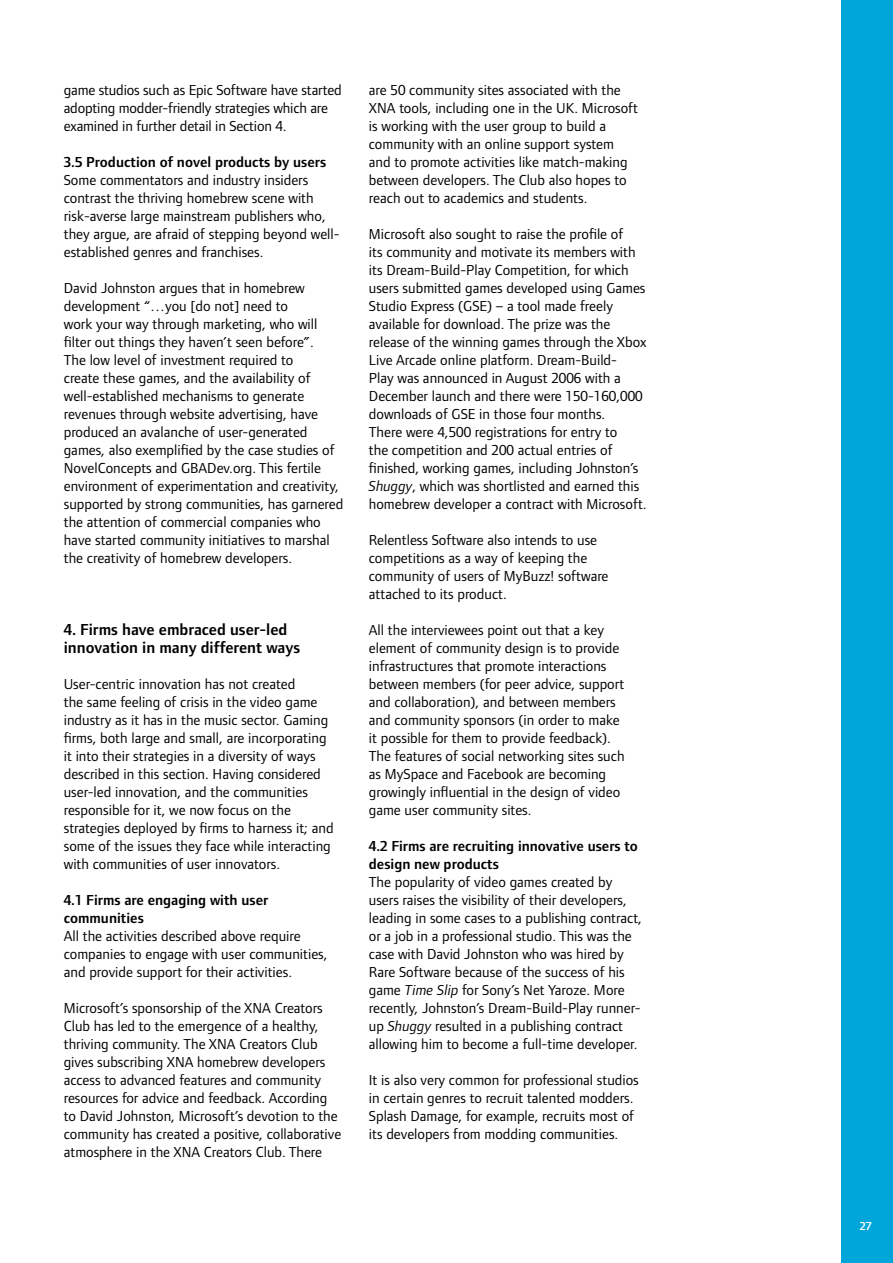
<style>
.page{position:relative;width:893px;height:1263px;background:#fff}
.page>*{position:absolute;margin:0;border:0;box-sizing:border-box;transform-origin:0 0}
.t1{font:600 16.5px/18px "Foundry Form Sans";color:#000}
.t2{font:15px/18px "Foundry Form Sans";color:#000}
.t3{font:600 15px/18px "Foundry Form Sans";color:#000}
.t4{font:600 12px "Foundry Form Sans";color:#fff}
.s1{font-style:italic}
</style>
<div class="page">
<div style="left:842px;top:0;width:51px;height:1263px;background:#00a5d9"></div>
<p class="t2" style="left:64px;top:80px;width:279px">game studios such as Epic Software have started adopting modder-friendly strategies which are examined in further detail in Section 4.</p>
<p class="t3" style="left:64px;top:152px;width:264px">3.5 Production of novel products by users</p>
<p class="t2" style="left:64px;top:170px;width:277px">Some commentators and industry insiders contrast the thriving homebrew scene with risk-averse large mainstream publishers who, they argue, are afraid of stepping beyond well&shy;established genres and franchises.</p>
<p class="t2" style="left:64px;top:278px;width:281px">David Johnston argues that in homebrew development “…you [do not] need to<br>work your way through marketing, who will filter out things they haven’t seen before”.<br>The low level of investment required to<br>create these games, and the availability of well-established mechanisms to generate revenues through website advertising, have produced an avalanche of user-generated games, also exemplified by the case studies of NovelConcepts and GBADev.org. This fertile environment of experimentation and creativity, supported by strong communities, has garnered the attention of commercial companies who have started community initiatives to marshal the creativity of homebrew developers.</p>
<p class="t1" style="left:64px;top:620px;width:238px">4. Firms have embraced user-led innovation in many different ways</p>
<p class="t2" style="left:64px;top:674px;width:271px">User-centric innovation has not created<br>the same feeling of crisis in the video game industry as it has in the music sector. Gaming firms, both large and small, are incorporating it into their strategies in a diversity of ways described in this section. Having considered user-led innovation, and the communities responsible for it, we now focus on the strategies deployed by firms to harness it; and some of the issues they face while interacting with communities of user innovators.</p>
<p class="t3" style="left:64px;top:890px;width:206px">4.1 Firms are engaging with user communities</p>
<p class="t2" style="left:64px;top:926px;width:265px">All the activities described above require companies to engage with user communities, and provide support for their activities.</p>
<p class="t2" style="left:64px;top:998px;width:279px">Microsoft’s sponsorship of the XNA Creators Club has led to the emergence of a healthy, thriving community. The XNA Creators Club gives subscribing XNA homebrew developers access to advanced features and community resources for advice and feedback. According to David Johnston, Microsoft’s devotion to the community has created a positive, collaborative atmosphere in the XNA Creators Club. There</p>
<p class="t2" style="left:369px;top:80px;width:271px">are 50 community sites associated with the XNA tools, including one in the UK. Microsoft is working with the user group to build a community with an online support system and to promote activities like match-making between developers. The Club also hopes to reach out to academics and students.</p>
<p class="t2" style="left:369px;top:224px;width:279px">Microsoft also sought to raise the profile of<br>its community and motivate its members with its Dream-Build-Play Competition, for which users submitted games developed using Games Studio Express (GSE) – a tool made freely available for download. The prize was the release of the winning games through the Xbox Live Arcade online platform. Dream-Build-<br>Play was announced in August 2006 with a December launch and there were 150-160,000 downloads of GSE in those four months.<br>There were 4,500 registrations for entry to<br>the competition and 200 actual entries of finished, working games, including Johnston’s <span class="s1">Shuggy</span>, which was shortlisted and earned this homebrew developer a contract with Microsoft.</p>
<p class="t2" style="left:369px;top:530px;width:241px">Relentless Software also intends to use competitions as a way of keeping the community of users of MyBuzz! software attached to its product.</p>
<p class="t2" style="left:369px;top:620px;width:257px">All the interviewees point out that a key element of community design is to provide infrastructures that promote interactions between members (for peer advice, support and collaboration), and between members and community sponsors (in order to make it possible for them to provide feedback).<br>The features of social networking sites such as MySpace and Facebook are becoming growingly influential in the design of video game user community sites.</p>
<p class="t3" style="left:369px;top:836px;width:270px">4.2 Firms are recruiting innovative users to design new products</p>
<p class="t2" style="left:369px;top:872px;width:275px">The popularity of video games created by users raises the visibility of their developers, leading in some cases to a publishing contract, or a job in a professional studio. This was the case with David Johnston who was hired by Rare Software because of the success of his game <span class="s1">Time Slip</span> for Sony’s Net Yaroze. More recently, Johnston’s Dream-Build-Play runner&shy;up <span class="s1">Shuggy</span> resulted in a publishing contract allowing him to become a full-time developer.</p>
<p class="t2" style="left:369px;top:1070px;width:271px">It is also very common for professional studios in certain genres to recruit talented modders.<br>Splash Damage, for example, recruits most of its developers from modding communities.</p>
<p class="t4" style="left:860px;top:1219px;width:13px">27</p>
</div>
